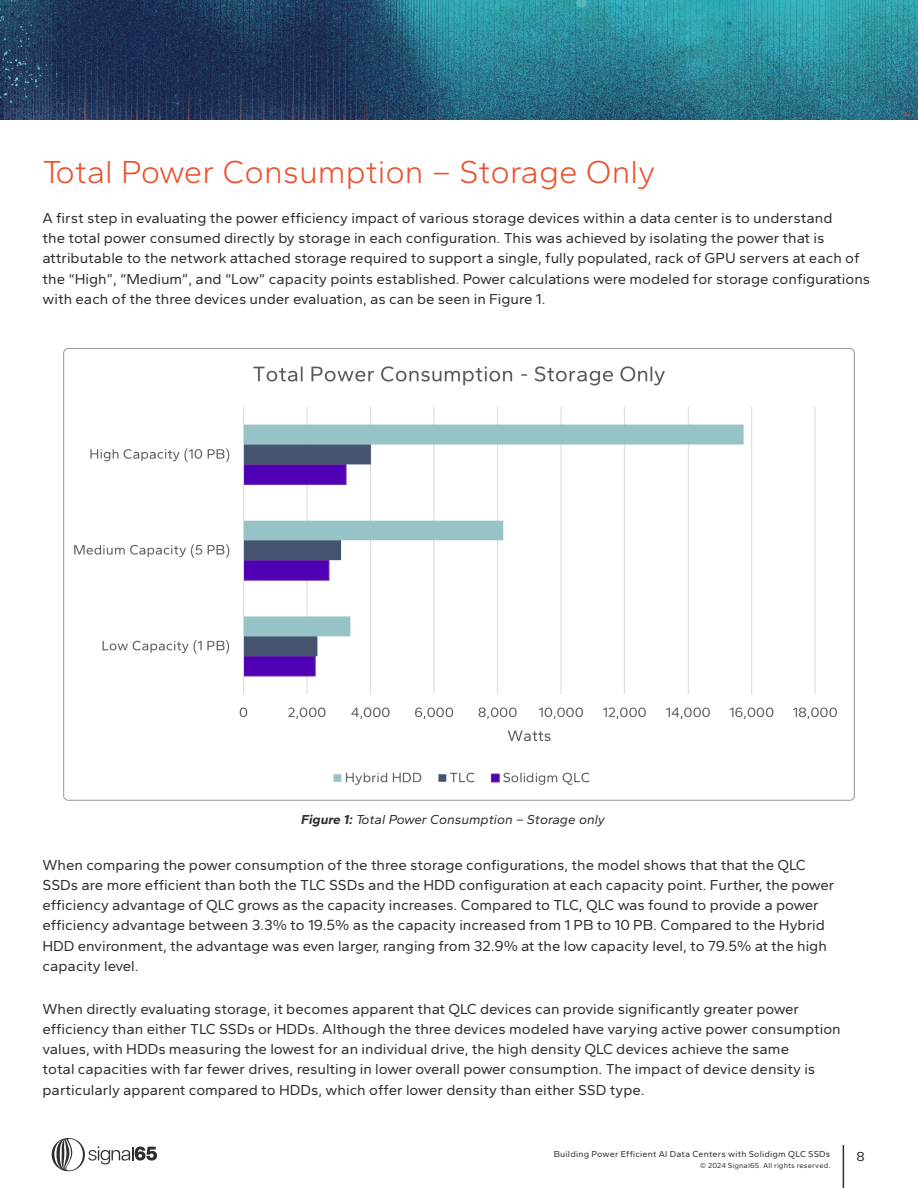
<style>
.page{position:relative;width:918px;height:1188px;background:#fff}
.page>*{position:absolute;margin:0;border:0;box-sizing:border-box;transform-origin:0 0}
.t1{font:300 33px "Gantari";color:#eb502c}
.t2{font:15px/20.2px "Gantari";color:#2f2f2f}
.t3{font:italic 13.5px "Gantari";color:#2f2f2f}
.t4{font:13.5px "Gantari";color:#2f2f2f}
.t5{font:9px "Gantari";letter-spacing:.025em;color:#2f2f2f}
.t6{font:7.5px "Gantari";letter-spacing:.025em;color:#2f2f2f}
.s1{font-weight:700}
</style>
<div class="page">
<svg style="left:52px;top:1138px;width:105px;height:33px"></svg>
<hr style="left:843px;top:1145px;width:1px;height:43px;background:#2f2f2f">
<img style="left:65px;top:350px;width:788px;height:449px">
<img style="left:0;top:0;width:918px;height:120px">
<h1 class="t1" style="left:43px;top:151px;width:614px">Total Power Consumption – Storage Only</h1>
<p class="t2" style="left:43px;top:207px;width:829px">A first step in evaluating the power efficiency impact of various storage devices within a data center is to understand<br>the total power consumed directly by storage in each configuration. This was achieved by isolating the power that is attributable to the network attached storage required to support a single, fully populated, rack of GPU servers at each of the “High”, “Medium”, and “Low” capacity points established. Power calculations were modeled for storage configurations with each of the three devices under evaluation, as can be seen in Figure 1.</p>
<p class="t3" style="left:301px;top:811px;width:305px"><span class="s1">Figure 1:</span> Total Power Consumption – Storage only</p>
<p class="t2" style="left:43px;top:854px;width:793px">When comparing the power consumption of the three storage configurations, the model shows that that the QLC SSDs are more efficient than both the TLC SSDs and the HDD configuration at each capacity point. Further, the power efficiency advantage of QLC grows as the capacity increases. Compared to TLC, QLC was found to provide a power efficiency advantage between 3.3% to 19.5% as the capacity increased from 1 PB to 10 PB. Compared to the Hybrid HDD environment, the advantage was even larger, ranging from 32.9% at the low capacity level, to 79.5% at the high capacity level.</p>
<p class="t2" style="left:43px;top:998px;width:800px">When directly evaluating storage, it becomes apparent that QLC devices can provide significantly greater power efficiency than either TLC SSDs or HDDs. Although the three devices modeled have varying active power consumption values, with HDDs measuring the lowest for an individual drive, the high density QLC devices achieve the same<br>total capacities with far fewer drives, resulting in lower overall power consumption. The impact of device density is particularly apparent compared to HDDs, which offer lower density than either SSD type.</p>
<p class="t5" style="left:554px;top:1148px;width:278px">Building Power Efficient AI Data Centers with Solidigm QLC SSDs</p>
<p class="t4" style="left:856px;top:1148px;width:10px">8</p>
<p class="t6" style="left:700px;top:1161px;width:132px">© 2024 Signal65. All rights reserved.</p>
</div>
